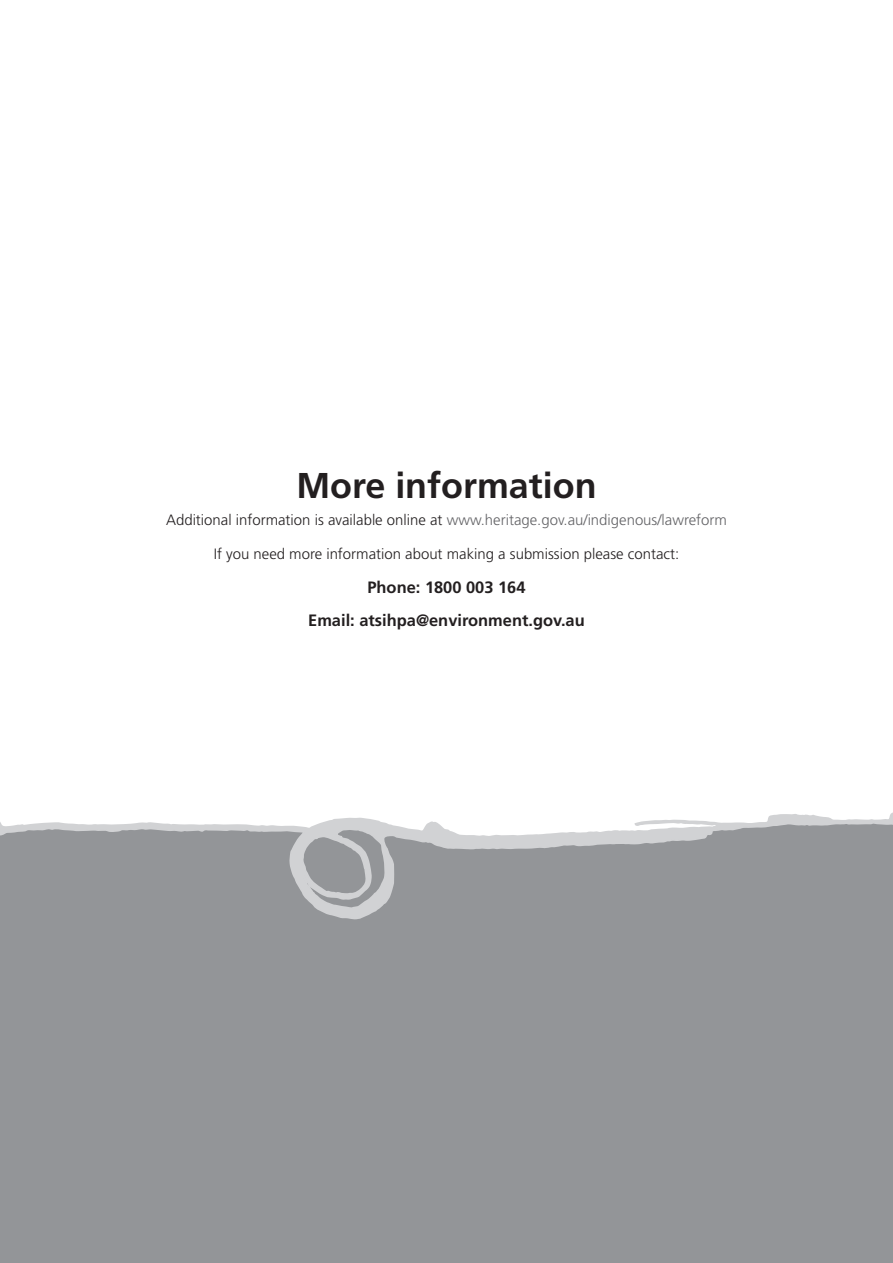
<style>
.page{position:relative;width:893px;height:1263px;background:#fff}
.page>*{position:absolute;margin:0;border:0;box-sizing:border-box;transform-origin:0 0}
.t1{font:700 35.85px "Frutiger";color:#231f20}
.t2{font:700 16.5px "Frutiger";color:#231f20}
.t3{font:300 15px "Frutiger";color:#231f20}
.s1{color:#636366}
</style>
<div class="page">
<div style="left:0;top:920px;width:893px;height:343px;background:#939598"></div>
<svg style="left:0;top:812px;width:893px;height:108px;background:#a7a9ac"></svg>
<p class="t1" style="left:296px;top:464px;width:302px">More information</p>
<p class="t3" style="left:166px;top:511px;width:562px">Additional information is available online at <span class="s1">www.heritage.gov.au/indigenous/lawreform</span></p>
<p class="t3" style="left:214px;top:545px;width:467px">If you need more information about making a submission please contact:</p>
<p class="t2" style="left:367px;top:577px;width:160px">Phone: 1800 003 164</p>
<p class="t2" style="left:308px;top:611px;width:278px">Email: atsihpa@environment.gov.au</p>
</div>
